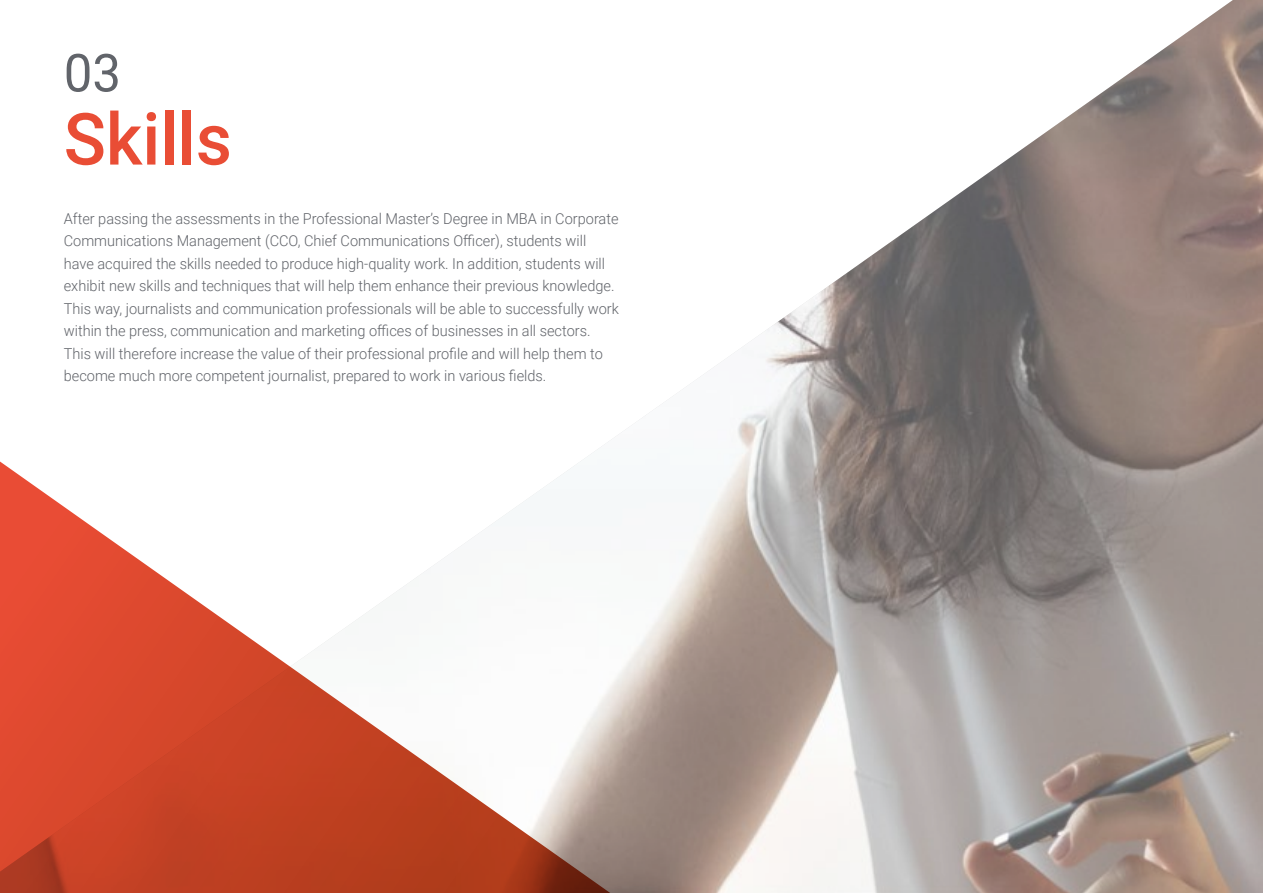
<style>
.page{position:relative;width:1263px;height:893px;background:#fff}
.page>*{position:absolute;margin:0;border:0;box-sizing:border-box;transform-origin:0 0}
.t1{font:500 72px "Roboto";color:#e94d35}
.t2{font:52.5px "Roboto";color:#61646a}
.t3{font:300 15px/22.5px "Roboto";color:#61646a}
</style>
<div class="page">
<img style="left:604px;top:0;width:659px;height:893px">
<svg style="left:0;top:446px;width:640px;height:447px"></svg>
<h2 class="t2" style="left:64px;top:36px;width:59px">03</h2>
<h1 class="t1" style="left:64px;top:89px;width:170px">Skills</h1>
<p class="t3" style="left:64px;top:207px;width:556px">After passing the assessments in the Professional Master’s Degree in MBA in Corporate Communications Management (CCO, Chief Communications Officer), students will have acquired the skills needed to produce high-quality work. In addition, students will exhibit new skills and techniques that will help them enhance their previous knowledge.<br>This way, journalists and communication professionals will be able to successfully work within the press, communication and marketing offices of businesses in all sectors.<br>This will therefore increase the value of their professional profile and will help them to become much more competent journalist, prepared to work in various fields.</p>
</div>
